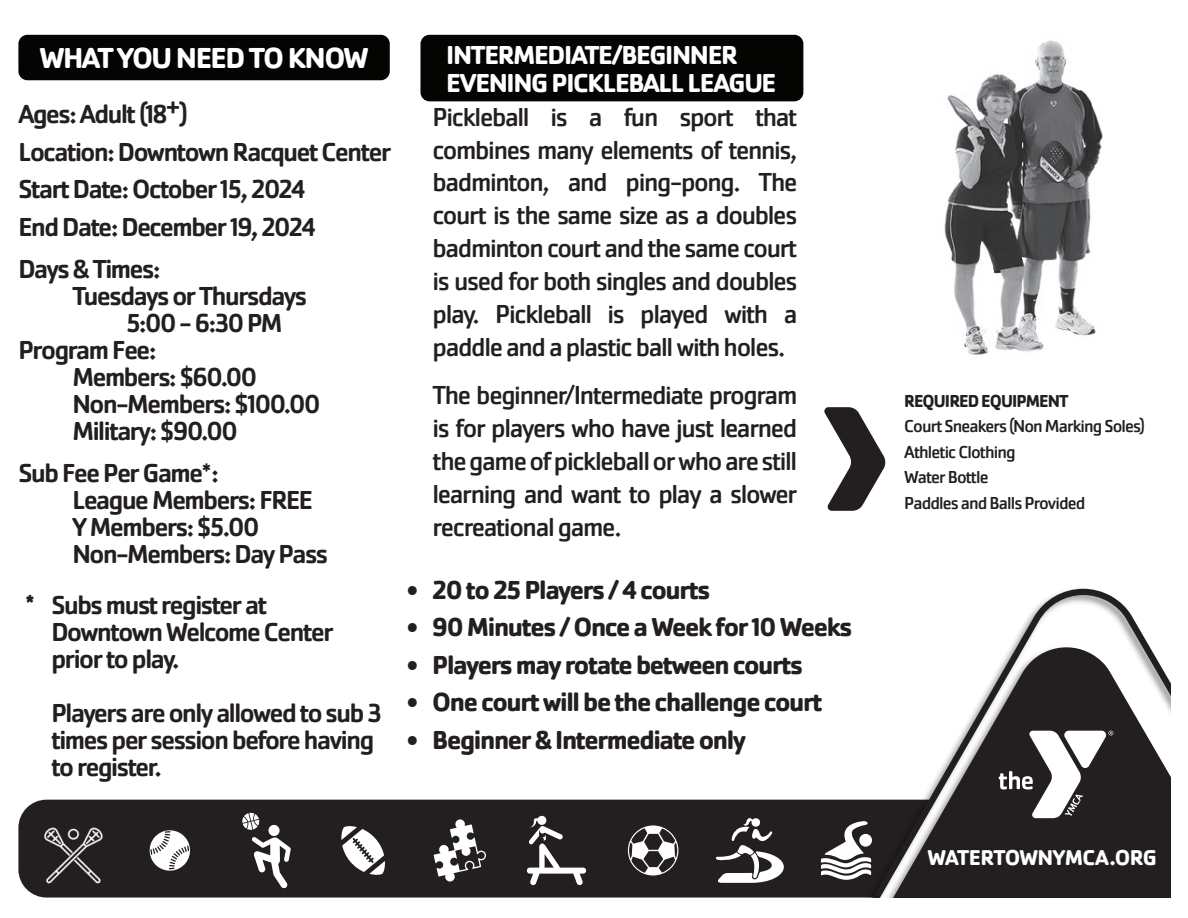
<style>
.page{position:relative;width:1188px;height:918px;background:#fff}
.page>*{position:absolute;margin:0;border:0;box-sizing:border-box;transform-origin:0 0}
.t1{font:700 30px "Cachet Pro";letter-spacing:-.05em;color:#fff}
.t2{font:500 27px/27px "Cachet Pro";letter-spacing:-.05em;color:#231f20}
.t3{font:27px/33px "Cachet Pro";letter-spacing:-.05em;color:#231f20;text-align:justify}
.t4{font:700 27px "Cachet Pro";letter-spacing:-.05em;color:#231f20}
.t5{font:700 27px/28.5px "Cachet Pro";letter-spacing:-.05em;color:#fff}
.t6{font:700 22.2px "Cachet Pro";letter-spacing:-.03em;color:#fff}
.t7{font:18px/25.5px "Cachet Pro";letter-spacing:-.05em;color:#231f20}
.t8{font:700 18px "Cachet Pro";letter-spacing:-.05em;color:#231f20;scale:.96 1}
.s1{font-weight:400}
</style>
<div class="page">
<div style="left:18px;top:800px;width:830px;height:98px;background:#231f20"></div>
<svg style="left:848px;top:589px;width:322px;height:309px"></svg>
<svg style="left:999px;top:731px;width:114px;height:87px"></svg>
<svg style="left:824px;top:407px;width:61px;height:104px"></svg>
<div style="left:18px;top:35px;width:372px;height:45px;background:#040503;border-radius:9px"></div>
<div style="left:420px;top:35px;width:383px;height:66px;background:#040503;border-radius:9px"></div>
<svg style="left:628px;top:825px;width:50px;height:50px"></svg>
<svg style="left:434px;top:819px;width:52px;height:63px"></svg>
<svg style="left:341px;top:826px;width:44px;height:49px"></svg>
<svg style="left:147px;top:828px;width:46px;height:45px"></svg>
<img style="left:35px;top:813px;width:76px;height:75px">
<svg style="left:242px;top:813px;width:49px;height:75px"></svg>
<svg style="left:716px;top:818px;width:68px;height:65px"></svg>
<svg style="left:527px;top:816px;width:59px;height:69px"></svg>
<svg style="left:821px;top:821px;width:50px;height:59px"></svg>
<img style="left:944px;top:40px;width:159px;height:315px">
<p class="t1" style="left:39px;top:39px;width:331px">WHAT YOU NEED TO KNOW</p>
<p class="t5" style="left:446px;top:41px;width:332px">INTERMEDIATE/BEGINNER<br>EVENING PICKLEBALL LEAGUE</p>
<p class="t3" style="left:433px;top:100px;width:366px">Pickleball is a fun sport that combines many elements of tennis, badminton, and ping-pong. The court is the same size as a doubles badminton court and the same court is used for both singles and doubles play. Pickleball is played with a paddle and a plastic ball with holes.</p>
<p class="t3" style="left:433px;top:379px;width:366px">The beginner/Intermediate program is for players who have just learned the game of pickleball or who are still learning and want to play a slower recreational game.</p>
<p class="t8" style="left:904px;top:389px;width:173px">REQUIRED EQUIPMENT</p>
<p class="t2" style="left:18px;top:96px;width:374px;line-height:37.5px">Ages: Adult (18+)<br>Location: Downtown Racquet Center<br>Start Date: October 15, 2024<br>End Date: December 19, 2024</p>
<p class="t2" style="left:18px;top:255px;width:144px">Days &amp; Times:</p>
<p class="t2" style="left:72px;top:282px;width:236px">Tuesdays or Thursdays</p>
<p class="t2" style="left:126px;top:309px;width:158px">5:00 - 6:30 PM</p>
<p class="t2" style="left:18px;top:336px;width:140px">Program Fee:</p>
<p class="t2" style="left:72px;top:363px;width:186px">Members: $60.00</p>
<p class="t2" style="left:72px;top:390px;width:250px">Non-Members: $100.00</p>
<p class="t2" style="left:72px;top:417px;width:167px">Military: $90.00</p>
<p class="t2" style="left:72px;top:459px;width:257px;text-indent:-54px">Sub Fee Per Game<span class="s1">*</span>:<br>League Members: FREE<br>Y Members: $5.00<br>Non-Members: Day Pass</p>
<p class="t2" style="left:51px;top:592px;width:284px;text-indent:-26px">* Subs must register at<br>Downtown Welcome Center prior to play.</p>
<p class="t2" style="left:51px;top:700px;width:332px">Players are only allowed to sub 3 times per session before having to register.</p>
<p class="t7" style="left:904px;top:414px;width:242px">Court Sneakers (Non Marking Soles)<br>Athletic Clothing<br>Water Bottle<br>Paddles and Balls Provided</p>
<p class="t4" style="left:407px;top:573px;width:305px">• 20 to 25 Players / 4 courts</p>
<p class="t4" style="left:407px;top:611px;width:447px">• 90 Minutes / Once a Week for 10 Weeks</p>
<p class="t4" style="left:407px;top:648px;width:398px">• Players may rotate between courts</p>
<p class="t4" style="left:407px;top:686px;width:417px">• One court will be the challenge court</p>
<p class="t4" style="left:407px;top:723px;width:341px">• Beginner &amp; Intermediate only</p>
<p class="t6" style="left:927px;top:844px;width:231px">WATERTOWNYMCA.ORG</p>
</div>
